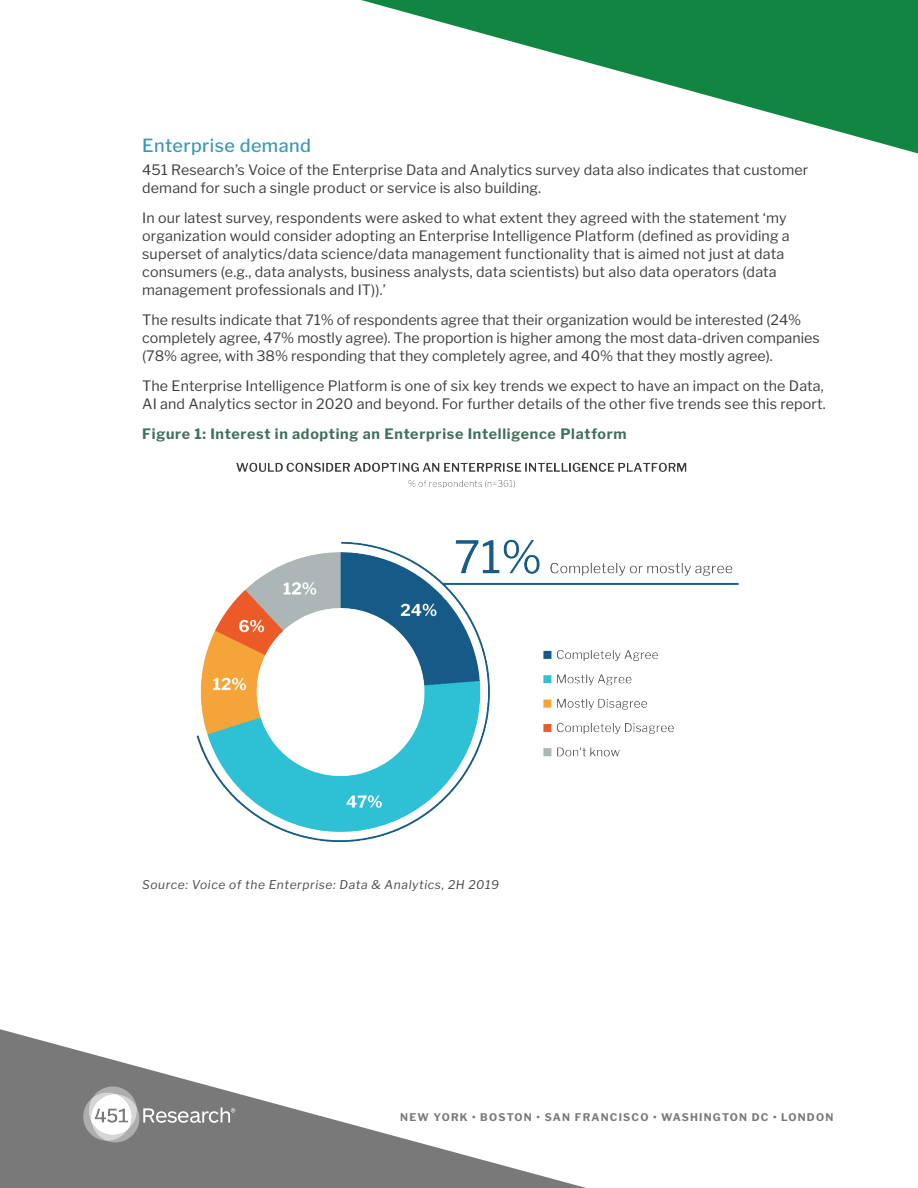
<style>
.page{position:relative;width:918px;height:1188px;background:#fff}
.page>*{position:absolute;margin:0;border:0;box-sizing:border-box;transform-origin:0 0}
.t1{font:500 18px "Libre Franklin";letter-spacing:.025em;color:#3998b5}
.Myriad_Body{font:14.25px/18px "Libre Franklin";letter-spacing:.01em;color:#3e3e3f}
.Figures{font:700 14.25px "Libre Franklin";letter-spacing:.05em;color:#3f7058}
.Sources{font:italic 12px "Libre Franklin";letter-spacing:.05em;color:#4b4c4d}
.t2{font:700 10.5px "Libre Franklin";letter-spacing:.115em;color:#79797a}
</style>
<div class="page">
<svg style="left:0;top:1029px;width:586px;height:159px"></svg>
<svg style="left:361px;top:0;width:557px;height:154px"></svg>
<svg style="left:82px;top:1086px;width:153px;height:56px"></svg>
<img style="left:196px;top:462px;width:543px;height:381px">
<h1 class="t1" style="left:142px;top:135px;width:170px">Enterprise demand</h1>
<p class="Myriad_Body" style="left:142px;top:161px;width:668px">451 Research’s Voice of the Enterprise Data and Analytics survey data also indicates that customer demand for such a single product or service is also building.</p>
<p class="Myriad_Body" style="left:142px;top:209px;width:649px">In our latest survey, respondents were asked to what extent they agreed with the statement ‘my organization would consider adopting an Enterprise Intelligence Platform (defined as providing a superset of analytics/data science/data management functionality that is aimed not just at data consumers (e.g., data analysts, business analysts, data scientists) but also data operators (data management professionals and IT)).’</p>
<p class="Myriad_Body" style="left:142px;top:311px;width:679px">The results indicate that 71% of respondents agree that their organization would be interested (24% completely agree, 47% mostly agree). The proportion is higher among the most data-driven companies (78% agree, with 38% responding that they completely agree, and 40% that they mostly agree).</p>
<p class="Myriad_Body" style="left:142px;top:377px;width:685px">The Enterprise Intelligence Platform is one of six key trends we expect to have an impact on the Data,<br>AI and Analytics sector in 2020 and beyond. For further details of the other five trends see this report.</p>
<p class="Figures" style="left:142px;top:425px;width:486px">Figure 1: Interest in adopting an Enterprise Intelligence Platform</p>
<p class="Sources" style="left:142px;top:877px;width:358px">Source: Voice of the Enterprise: Data &amp; Analytics, 2H 2019</p>
<p class="t2" style="left:400px;top:1111px;width:434px">NEW YORK • BOSTON • SAN FRANCISCO • WASHINGTON DC • LONDON</p>
</div>
